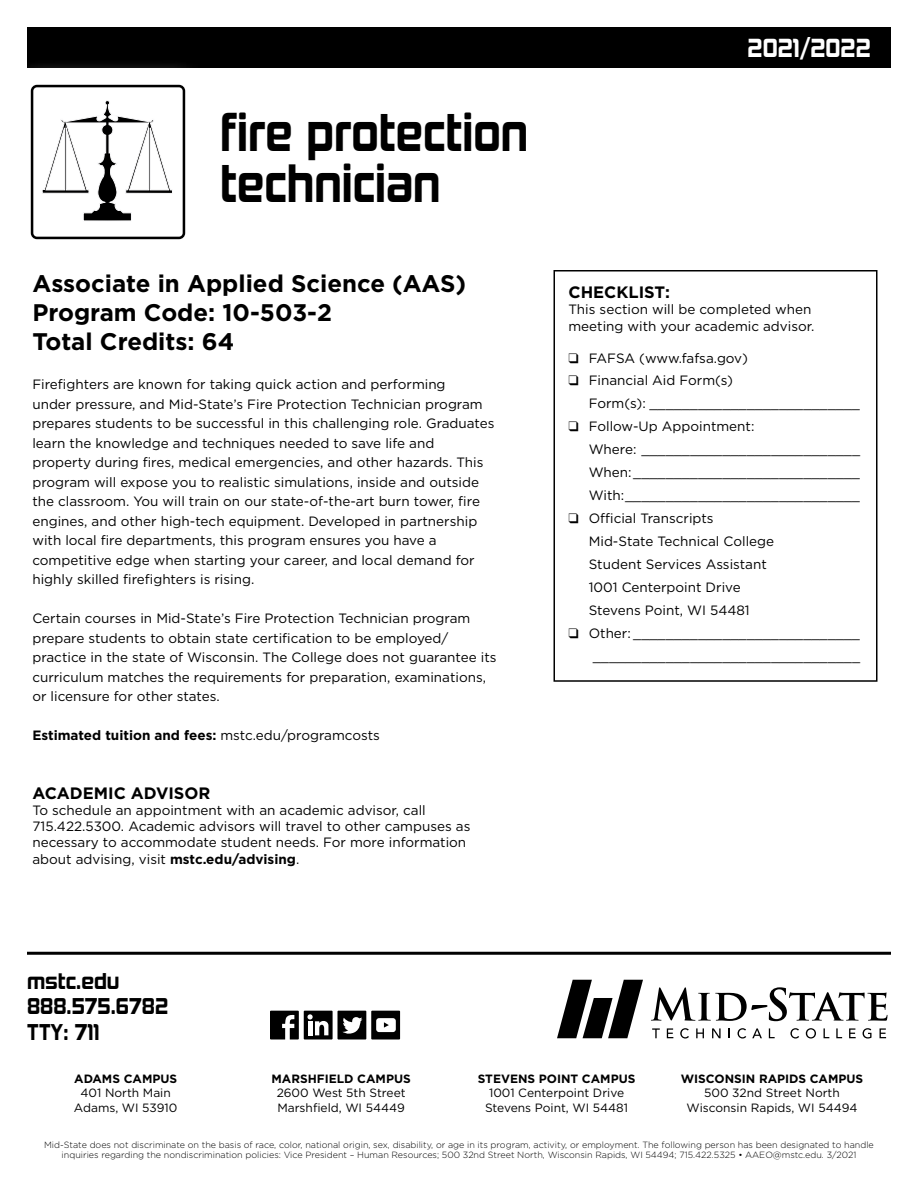
<style>
.page{position:relative;width:918px;height:1188px;background:#fff}
.page>*{position:absolute;margin:0;border:0;box-sizing:border-box;transform-origin:0 0}
.Program_Head_Name{font:700 49.5px "Kimberley Rg";color:#000;scale:.91 1}
.Degree_Name{font:700 24px "Gotham";color:#000}
.t1{font:700 24px "Kimberley Rg";color:#fff}
.t2{font:700 21px/25.5px "Kimberley Rg";color:#000}
.Copy_Head{font:700 16.5px "Gotham";color:#000}
.Program_Description{font:13.5px/19.5px "Gotham";color:#000}
.Checklist_Copy{font:13.5px "Gotham";color:#000}
.Copy{font:13.5px/16.2px "Gotham";color:#000}
.Program_Description-2{font:700 13.5px "Gotham";color:#000}
.t3{font:12px "Gotham";color:#000}
.t4{font:700 12px "Gotham";color:#000}
.t5{font:300 9px/10.5px "Gotham";color:#000;text-align:center}
.s1{font-weight:400}
.s2{font-weight:700}
</style>
<div class="page">
<hr style="left:27px;top:952px;width:864px;height:3px;background:#000">
<div style="left:27px;top:27px;width:864px;height:41px;background:#000"></div>
<div style="left:554px;top:270px;width:324px;height:412px;border:2px solid #000"></div>
<div style="left:6px;top:60px;width:204px;height:204px;background:#fff"></div>
<div style="left:31px;top:85px;width:154px;height:154px;border:3px solid #000;border-radius:5px"></div>
<svg style="left:42px;top:100px;width:130px;height:121px"></svg>
<svg style="left:270px;top:1011px;width:29px;height:29px"></svg>
<svg style="left:270px;top:1011px;width:29px;height:28px"></svg>
<div style="left:304px;top:1011px;width:29px;height:29px;background:#000"></div>
<svg style="left:307px;top:1014px;width:21px;height:21px"></svg>
<div style="left:338px;top:1011px;width:28px;height:29px;background:#000"></div>
<svg style="left:342px;top:1017px;width:20px;height:17px"></svg>
<div style="left:371px;top:1011px;width:29px;height:29px;background:#000"></div>
<div style="left:376px;top:1018px;width:20px;height:14px;background:#fff;border-radius:3px"></div>
<svg style="left:384px;top:1022px;width:5px;height:6px"></svg>
<svg style="left:557px;top:980px;width:86px;height:58px"></svg>
<svg style="left:651px;top:987px;width:236px;height:34px"></svg>
<svg style="left:652px;top:1028px;width:8px;height:10px"></svg>
<svg style="left:667px;top:1028px;width:6px;height:10px"></svg>
<svg style="left:680px;top:1028px;width:9px;height:11px"></svg>
<svg style="left:696px;top:1028px;width:8px;height:10px"></svg>
<svg style="left:712px;top:1028px;width:9px;height:10px"></svg>
<svg style="left:738px;top:1028px;width:8px;height:11px"></svg>
<svg style="left:752px;top:1028px;width:10px;height:10px"></svg>
<svg style="left:769px;top:1028px;width:6px;height:10px"></svg>
<svg style="left:790px;top:1028px;width:9px;height:11px"></svg>
<svg style="left:806px;top:1028px;width:10px;height:11px"></svg>
<svg style="left:824px;top:1028px;width:5px;height:10px"></svg>
<svg style="left:836px;top:1028px;width:6px;height:10px"></svg>
<svg style="left:849px;top:1028px;width:7px;height:10px"></svg>
<svg style="left:863px;top:1028px;width:9px;height:11px"></svg>
<svg style="left:880px;top:1028px;width:6px;height:10px"></svg>
<p class="Program_Head_Name" style="left:220px;top:101px;width:340px">fire protection</p>
<p class="Program_Head_Name" style="left:220px;top:152px;width:244px">technician</p>
<p class="Degree_Name" style="left:32px;top:268px;width:435px">Associate in Applied Science (AAS)</p>
<p class="Degree_Name" style="left:32px;top:297px;width:301px">Program Code: 10-503-2</p>
<p class="Degree_Name" style="left:32px;top:326px;width:203px">Total Credits: 64</p>
<p class="Program_Description" style="left:32px;top:374px;width:464px">Firefighters are known for taking quick action and performing<br>under pressure, and Mid-State’s Fire Protection Technician program prepares students to be successful in this challenging role. Graduates learn the knowledge and techniques needed to save life and property during fires, medical emergencies, and other hazards. This program will expose you to realistic simulations, inside and outside the classroom. You will train on our state-of-the-art burn tower, fire engines, and other high-tech equipment. Developed in partnership with local fire departments, this program ensures you have a competitive edge when starting your career, and local demand for highly skilled firefighters is rising.</p>
<p class="Program_Description" style="left:32px;top:608px;width:466px">Certain courses in Mid-State’s Fire Protection Technician program prepare students to obtain state certification to be employed/ practice in the state of Wisconsin. The College does not guarantee its curriculum matches the requirements for preparation, examinations, or licensure for other states.</p>
<p class="Program_Description-2" style="left:32px;top:726px;width:349px">Estimated tuition and fees: <span class="s1">mstc.edu/programcosts</span></p>
<p class="Copy_Head" style="left:32px;top:782px;width:180px">ACADEMIC ADVISOR</p>
<p class="Copy" style="left:32px;top:802px;width:440px">To schedule an appointment with an academic advisor, call 715.422.5300. Academic advisors will travel to other campuses as necessary to accommodate student needs. For more information about advising, visit <span class="s2">mstc.edu/advising</span>.</p>
<p class="t2" style="left:27px;top:968px;width:143px">mstc.edu<br>888.575.6782</p>
<p class="t2" style="left:27px;top:1019px;width:74px">TTY: 711</p>
<p class="t1" style="left:748px;top:33px;width:125px">2021/2022</p>
<p class="Copy_Head" style="left:568px;top:281px;width:103px">CHECKLIST:</p>
<p class="Copy" style="left:568px;top:301px;width:247px">This section will be completed when meeting with your academic advisor.</p>
<p class="Checklist_Copy" style="left:568px;top:349px;width:181px">❑ FAFSA (www.fafsa.gov)</p>
<p class="Checklist_Copy" style="left:568px;top:372px;width:166px">❑ Financial Aid Form(s)</p>
<p class="Checklist_Copy" style="left:589px;top:395px;width:273px">Form(s): __________________________</p>
<p class="Checklist_Copy" style="left:568px;top:418px;width:187px">❑ Follow-Up Appointment:</p>
<p class="Checklist_Copy" style="left:589px;top:441px;width:273px">Where: ___________________________</p>
<p class="Checklist_Copy" style="left:589px;top:464px;width:273px">When:____________________________</p>
<p class="Checklist_Copy" style="left:589px;top:487px;width:273px">With:_____________________________</p>
<p class="Checklist_Copy" style="left:568px;top:510px;width:147px">❑ Official Transcripts</p>
<p class="Checklist_Copy" style="left:589px;top:533px;width:187px">Mid-State Technical College</p>
<p class="Checklist_Copy" style="left:589px;top:556px;width:180px">Student Services Assistant</p>
<p class="Checklist_Copy" style="left:589px;top:579px;width:153px">1001 Centerpoint Drive</p>
<p class="Checklist_Copy" style="left:589px;top:602px;width:163px">Stevens Point, WI 54481</p>
<p class="Checklist_Copy" style="left:568px;top:625px;width:293px">❑ Other: ____________________________</p>
<p class="Checklist_Copy" style="left:593px;top:647px;width:269px">_________________________________</p>
<p class="t4" style="left:74px;top:1071px;width:104px">ADAMS CAMPUS</p>
<p class="t3" style="left:81px;top:1085px;width:92px">401 North Main</p>
<p class="t3" style="left:74px;top:1100px;width:105px">Adams, WI 53910</p>
<p class="t4" style="left:272px;top:1071px;width:141px">MARSHFIELD CAMPUS</p>
<p class="t3" style="left:277px;top:1085px;width:130px">2600 West 5th Street</p>
<p class="t3" style="left:277px;top:1100px;width:129px">Marshfield, WI 54449</p>
<p class="t4" style="left:478px;top:1071px;width:159px">STEVENS POINT CAMPUS</p>
<p class="t3" style="left:489px;top:1085px;width:137px">1001 Centerpoint Drive</p>
<p class="t3" style="left:485px;top:1100px;width:145px">Stevens Point, WI 54481</p>
<p class="t4" style="left:681px;top:1071px;width:184px">WISCONSIN RAPIDS CAMPUS</p>
<p class="t3" style="left:704px;top:1085px;width:137px">500 32nd Street North</p>
<p class="t3" style="left:687px;top:1100px;width:172px">Wisconsin Rapids, WI 54494</p>
<p class="t5" style="left:44px;top:1139px;width:831px">Mid-State does not discriminate on the basis of race, color, national origin, sex, disability, or age in its program, activity, or employment. The following person has been designated to handle inquiries regarding the nondiscrimination policies: Vice President – Human Resources; 500 32nd Street North, Wisconsin Rapids, WI 54494; 715.422.5325 • AAEO@mstc.edu. 3/2021</p>
</div>
